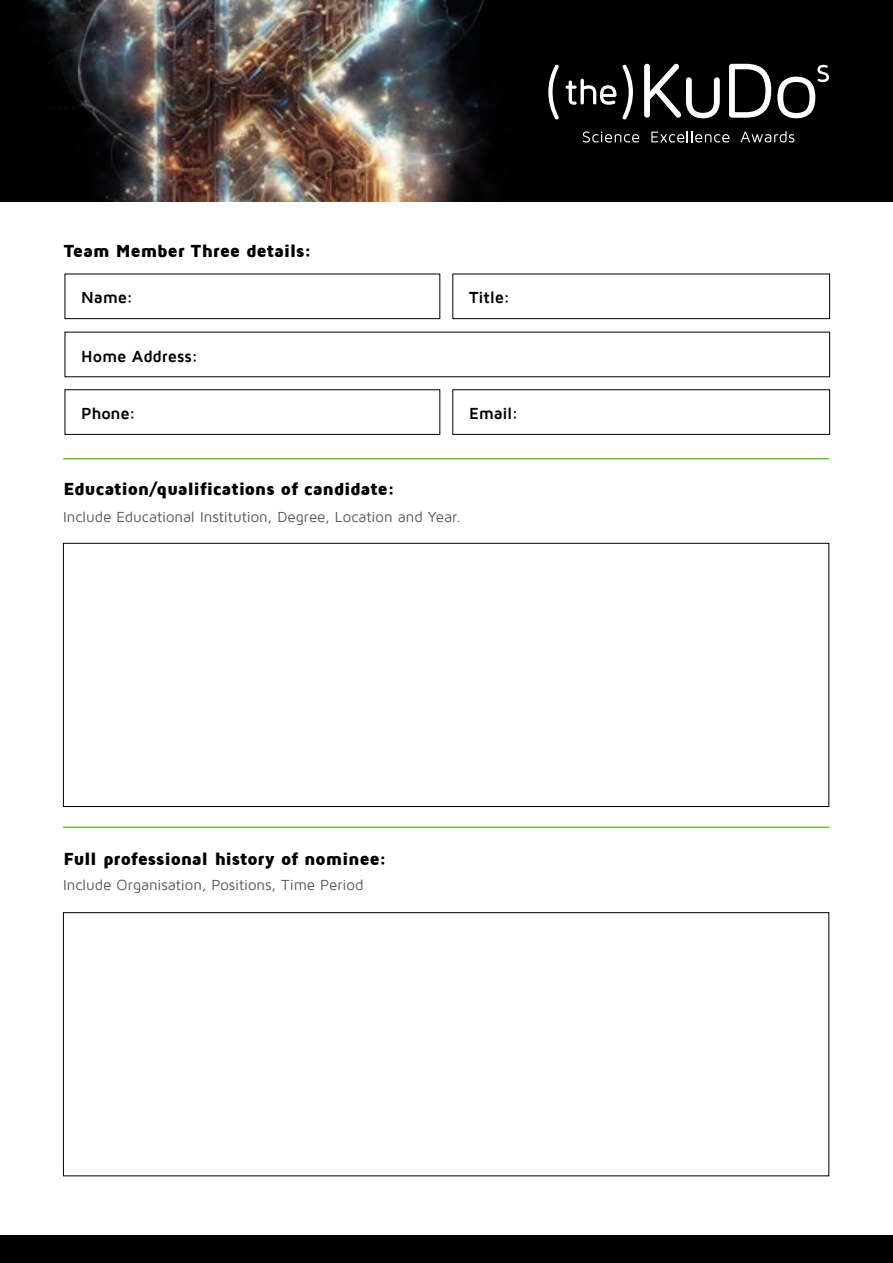
<style>
.page{position:relative;width:893px;height:1263px;background:#fff}
.page>*{position:absolute;margin:0;border:0;box-sizing:border-box;transform-origin:0 0}
.t1{font:900 18px "Maven Pro";letter-spacing:-.015em;color:#000}
.t2{font:700 16.5px "Maven Pro";letter-spacing:-.01em;color:#000}
.t3{font:15px "Maven Pro";letter-spacing:-.005em;color:#4f5757}
</style>
<div class="page">
<div style="left:0;top:0;width:893px;height:202px;background:#000"></div>
<img style="left:28px;top:0;width:460px;height:202px">
<svg style="left:548px;top:65px;width:11px;height:54px"></svg>
<svg style="left:565px;top:79px;width:51px;height:26px"></svg>
<svg style="left:622px;top:65px;width:11px;height:54px"></svg>
<svg style="left:644px;top:64px;width:76px;height:54px"></svg>
<svg style="left:729px;top:64px;width:42px;height:54px"></svg>
<svg style="left:777px;top:65px;width:52px;height:53px"></svg>
<svg style="left:583px;top:131px;width:56px;height:11px"></svg>
<svg style="left:651px;top:131px;width:78px;height:11px"></svg>
<svg style="left:740px;top:131px;width:54px;height:11px"></svg>
<div style="left:0;top:1235px;width:893px;height:28px;background:#000"></div>
<div style="left:63px;top:543px;width:766px;height:264px;border:1px solid #000"></div>
<hr style="left:63px;top:826px;width:766px;height:2px;background:#72bf44">
<hr style="left:63px;top:458px;width:766px;height:1px;background:#72bf44">
<div style="left:65px;top:274px;width:375px;height:45px;border:1px solid #000"></div>
<div style="left:65px;top:389px;width:375px;height:46px;border:1px solid #000"></div>
<div style="left:452px;top:274px;width:378px;height:45px;border:1px solid #000"></div>
<div style="left:452px;top:389px;width:378px;height:46px;border:1px solid #000"></div>
<div style="left:63px;top:912px;width:766px;height:264px;border:1px solid #000"></div>
<p class="t1" style="left:64px;top:241px;width:249px">Team Member Three details:</p>
<p class="t2" style="left:81px;top:289px;width:53px">Name:</p>
<p class="t2" style="left:81px;top:348px;width:118px">Home Address:</p>
<p class="t2" style="left:81px;top:404px;width:56px">Phone:</p>
<p class="t2" style="left:469px;top:289px;width:43px">Title:</p>
<p class="t2" style="left:469px;top:404px;width:51px">Email:</p>
<p class="t1" style="left:63px;top:479px;width:333px">Education/qualifications of candidate:</p>
<p class="t3" style="left:63px;top:509px;width:400px">Include Educational Institution, Degree, Location and Year.</p>
<p class="t1" style="left:63px;top:849px;width:325px">Full professional history of nominee:</p>
<p class="t3" style="left:63px;top:877px;width:302px">Include Organisation, Positions, Time Period</p>
</div>
